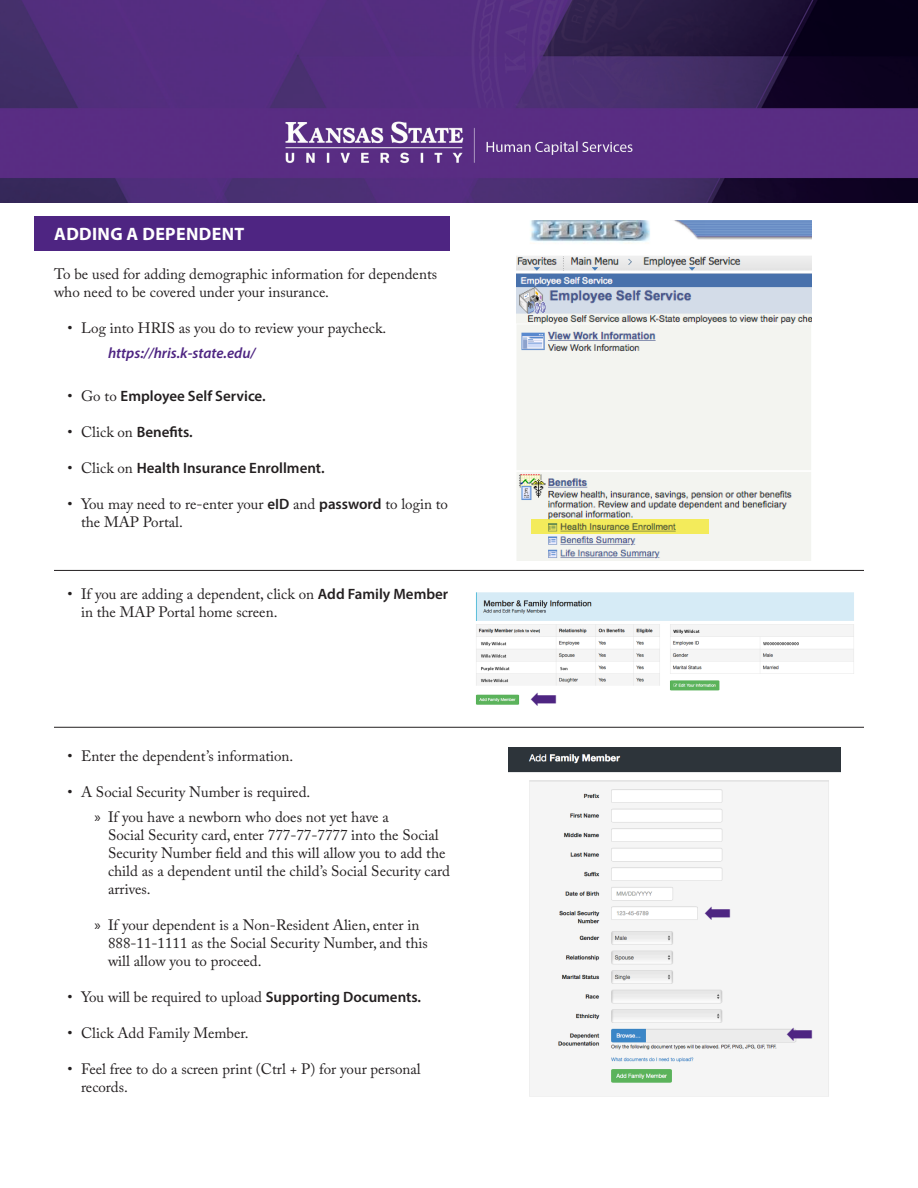
<style>
.page{position:relative;width:918px;height:1188px;background:#fff}
.page>*{position:absolute;margin:0;border:0;box-sizing:border-box;transform-origin:0 0}
.t1{font:700 18px "Myriad Pro";letter-spacing:.02em;color:#fff}
.text{font:15px/18px "Adobe Caslon Pro";color:#231f20}
.t2{font:600 15px "Myriad Pro";color:#231f20}
.links{font:italic 600 15px "Myriad Pro";color:#4e2582}
.s1{font-family:"Adobe Caslon Pro";font-weight:400}
.s2{font-family:"Myriad Pro";font-weight:600}
.s3{font-family:"Myriad Pro"}
</style>
<div class="page">
<img style="left:0;top:0;width:918px;height:202px">
<div style="left:35px;top:217px;width:415px;height:34px;background:#4e2582"></div>
<img style="left:517px;top:220px;width:295px;height:341px">
<svg style="left:531px;top:520px;width:177px;height:14px;background:#d9d455"></svg>
<img style="left:476px;top:592px;width:378px;height:113px">
<img style="left:509px;top:747px;width:331px;height:350px">
<hr style="left:54px;top:570px;width:810px;height:1px;background:#231f20">
<hr style="left:54px;top:727px;width:810px;height:1px;background:#231f20">
<svg style="left:531px;top:692px;width:25px;height:13px"></svg>
<svg style="left:705px;top:906px;width:25px;height:14px"></svg>
<svg style="left:787px;top:1028px;width:25px;height:13px"></svg>
<p class="t1" style="left:54px;top:222px;width:192px">ADDING A DEPENDENT</p>
<p class="text" style="left:54px;top:265px;width:385px">To be used for adding demographic information for dependents who need to be covered under your insurance.</p>
<p class="text" style="left:68px;top:319px;width:320px">• Log into HRIS as you do to review your paycheck.</p>
<p class="links" style="left:108px;top:344px;width:149px">https://hris.k-state.edu/</p>
<p class="t2" style="left:68px;top:386px;width:200px"><span class="s1">• Go to</span> Employee Self Service.</p>
<p class="t2" style="left:68px;top:422px;width:127px"><span class="s1">• Click on</span> Benefits.</p>
<p class="t2" style="left:68px;top:458px;width:259px"><span class="s1">• Click on</span> Health Insurance Enrollment.</p>
<p class="text" style="left:81px;top:495px;width:369px;text-indent:-14px">• You may need to re-enter your <span class="s2">eID</span> and <span class="s2">password</span> to login to the MAP Portal.</p>
<p class="text" style="left:81px;top:585px;width:369px;text-indent:-14px">• If you are adding a dependent, click on <span class="s2">Add Family Member </span>in the MAP Portal home screen.</p>
<p class="text" style="left:68px;top:747px;width:227px">• Enter the dependent’s information.</p>
<p class="text" style="left:68px;top:783px;width:244px">• A Social Security Number is required.</p>
<p class="text" style="left:108px;top:808px;width:343px;text-indent:-14px"><span class="s3">»</span> If you have a newborn who does not yet have a<br>Social Security card, enter 777-77-7777 into the Social Security Number field and this will allow you to add the child as a dependent until the child’s Social Security card arrives.</p>
<p class="text" style="left:108px;top:916px;width:321px;text-indent:-14px"><span class="s3">»</span> If your dependent is a Non-Resident Alien, enter in<br>888-11-1111 as the Social Security Number, and this will allow you to proceed.</p>
<p class="text" style="left:68px;top:988px;width:355px">• You will be required to upload <span class="s2">Supporting Documents.</span></p>
<p class="text" style="left:68px;top:1024px;width:183px">• Click Add Family Member.</p>
<p class="text" style="left:81px;top:1060px;width:341px;text-indent:-14px">• Feel free to do a screen print (Ctrl + P) for your personal records.</p>
</div>
